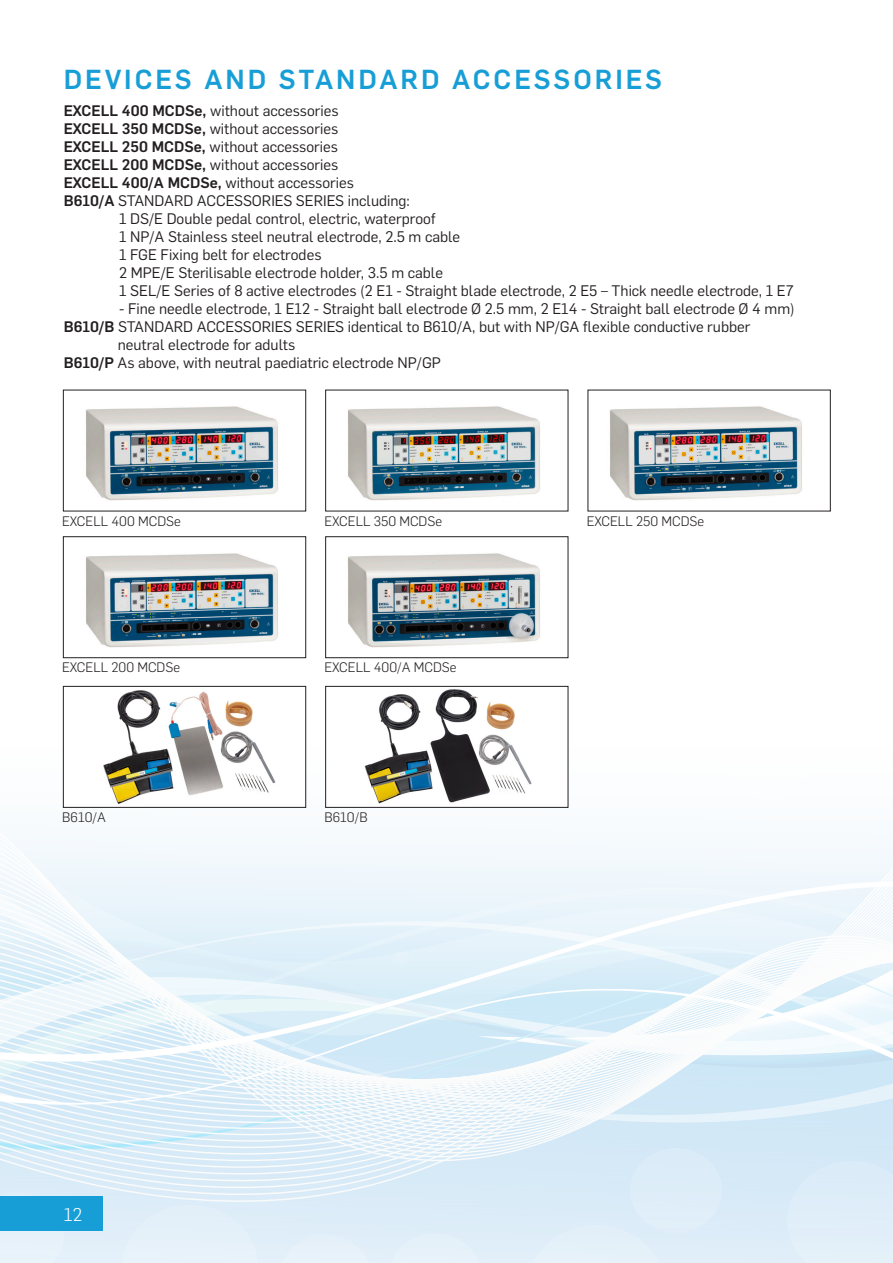
<style>
.page{position:relative;width:893px;height:1263px;background:#fff}
.page>*{position:absolute;margin:0;border:0;box-sizing:border-box;transform-origin:0 0}
.t1{font:500 27px "Flama";letter-spacing:.11em;color:#189ed6}
.Intestazione_continu{font:300 18px "Flama";color:#fff}
.t2{font:15px "Flama";color:#231f20}
.t3{font:300 13.5px "Flama";color:#231f20}
.s1{font-weight:500}
</style>
<div class="page">
<svg style="left:0;top:726px;width:787px;height:537px"></svg>
<svg style="left:0;top:1087px;width:893px;height:77px;fill:#d6eaf7"></svg>
<svg style="left:0;top:787px;width:893px;height:300px"></svg>
<svg style="left:787px;top:1161px;width:106px;height:102px"></svg>
<div style="left:280px;top:1234px;width:92px;height:29px;background:#e5f1fa"></div>
<svg style="left:641px;top:726px;width:174px;height:74px"></svg>
<svg style="left:0;top:726px;width:63px;height:22px"></svg>
<div style="left:122px;top:1205px;width:136px;height:58px;background:#e4f1f9"></div>
<svg style="left:0;top:1192px;width:64px;height:71px"></svg>
<div style="left:630px;top:1148px;width:92px;height:85px;background:#ddedf8;border-radius:50%"></div>
<div style="left:389px;top:1233px;width:92px;height:30px;background:#e4f1f9"></div>
<div style="left:526px;top:1225px;width:140px;height:38px;background:#e3f0f9"></div>
<svg style="left:391px;top:950px;width:21px;height:18px"></svg>
<img style="left:86px;top:406px;width:192px;height:95px">
<div style="left:63px;top:390px;width:243px;height:121px;border:1px solid #231f20"></div>
<img style="left:86px;top:553px;width:192px;height:95px">
<div style="left:63px;top:536px;width:243px;height:122px;border:1px solid #231f20"></div>
<div style="left:63px;top:686px;width:243px;height:121px;background:#fff"></div>
<img style="left:103px;top:690px;width:173px;height:114px">
<div style="left:63px;top:686px;width:243px;height:122px;border:1px solid #231f20"></div>
<img style="left:348px;top:406px;width:192px;height:95px">
<img style="left:348px;top:553px;width:192px;height:95px">
<div style="left:325px;top:536px;width:243px;height:122px;border:1px solid #231f20"></div>
<div style="left:326px;top:686px;width:242px;height:121px;background:#fff"></div>
<img style="left:364px;top:689px;width:168px;height:115px">
<div style="left:325px;top:686px;width:243px;height:122px;border:1px solid #231f20"></div>
<img style="left:610px;top:406px;width:192px;height:95px">
<div style="left:0;top:1197px;width:102px;height:34px;background:#189ed6"></div>
<p class="t1" style="left:64px;top:60px;width:600px">DEVICES AND STANDARD ACCESSORIES</p>
<p class="t2" style="left:64px;top:101px;width:276px"><span class="s1">EXCELL 400 MCDSe,</span> without accessories</p>
<p class="t2" style="left:64px;top:119px;width:276px"><span class="s1">EXCELL 350 MCDSe,</span> without accessories</p>
<p class="t2" style="left:64px;top:137px;width:276px"><span class="s1">EXCELL 250 MCDSe,</span> without accessories</p>
<p class="t2" style="left:64px;top:155px;width:276px"><span class="s1">EXCELL 200 MCDSe,</span> without accessories</p>
<p class="t2" style="left:64px;top:173px;width:292px"><span class="s1">EXCELL 400/A MCDSe,</span> without accessories</p>
<p class="t2" style="left:64px;top:191px;width:348px"><span class="s1">B610/A</span> STANDARD ACCESSORIES SERIES including:</p>
<p class="t2" style="left:119px;top:209px;width:318px">1 DS/E Double pedal control, electric, waterproof</p>
<p class="t2" style="left:119px;top:227px;width:343px">1 NP/A Stainless steel neutral electrode, 2.5 m cable</p>
<p class="t2" style="left:119px;top:245px;width:204px">1 FGE Fixing belt for electrodes</p>
<p class="t2" style="left:119px;top:263px;width:325px">2 MPE/E Sterilisable electrode holder, 3.5 m cable</p>
<p class="t2" style="left:119px;top:281px;width:676px">1 SEL/E Series of 8 active electrodes (2 E1 - Straight blade electrode, 2 E5 – Thick needle electrode, 1 E7</p>
<p class="t2" style="left:119px;top:299px;width:677px">- Fine needle electrode, 1 E12 - Straight ball electrode Ø 2.5 mm, 2 E14 - Straight ball electrode Ø 4 mm)</p>
<p class="t2" style="left:64px;top:317px;width:688px"><span class="s1">B610/B</span> STANDARD ACCESSORIES SERIES identical to B610/A, but with NP/GA flexible conductive rubber</p>
<p class="t2" style="left:118px;top:335px;width:179px">neutral electrode for adults</p>
<p class="t2" style="left:64px;top:353px;width:379px"><span class="s1">B610/P</span> As above, with neutral paediatric electrode NP/GP</p>
<p class="t3" style="left:62px;top:512px;width:120px">EXCELL 400 MCDSe</p>
<p class="t3" style="left:325px;top:512px;width:119px">EXCELL 350 MCDSe</p>
<p class="t3" style="left:587px;top:512px;width:119px">EXCELL 250 MCDSe</p>
<p class="t3" style="left:62px;top:658px;width:119px">EXCELL 200 MCDSe</p>
<p class="t3" style="left:325px;top:658px;width:133px">EXCELL 400/A MCDSe</p>
<p class="t3" style="left:62px;top:808px;width:45px">B610/A</p>
<p class="t3" style="left:325px;top:808px;width:45px">B610/B</p>
<p class="Intestazione_continu" style="left:64px;top:1202px;width:20px">12</p>
</div>
